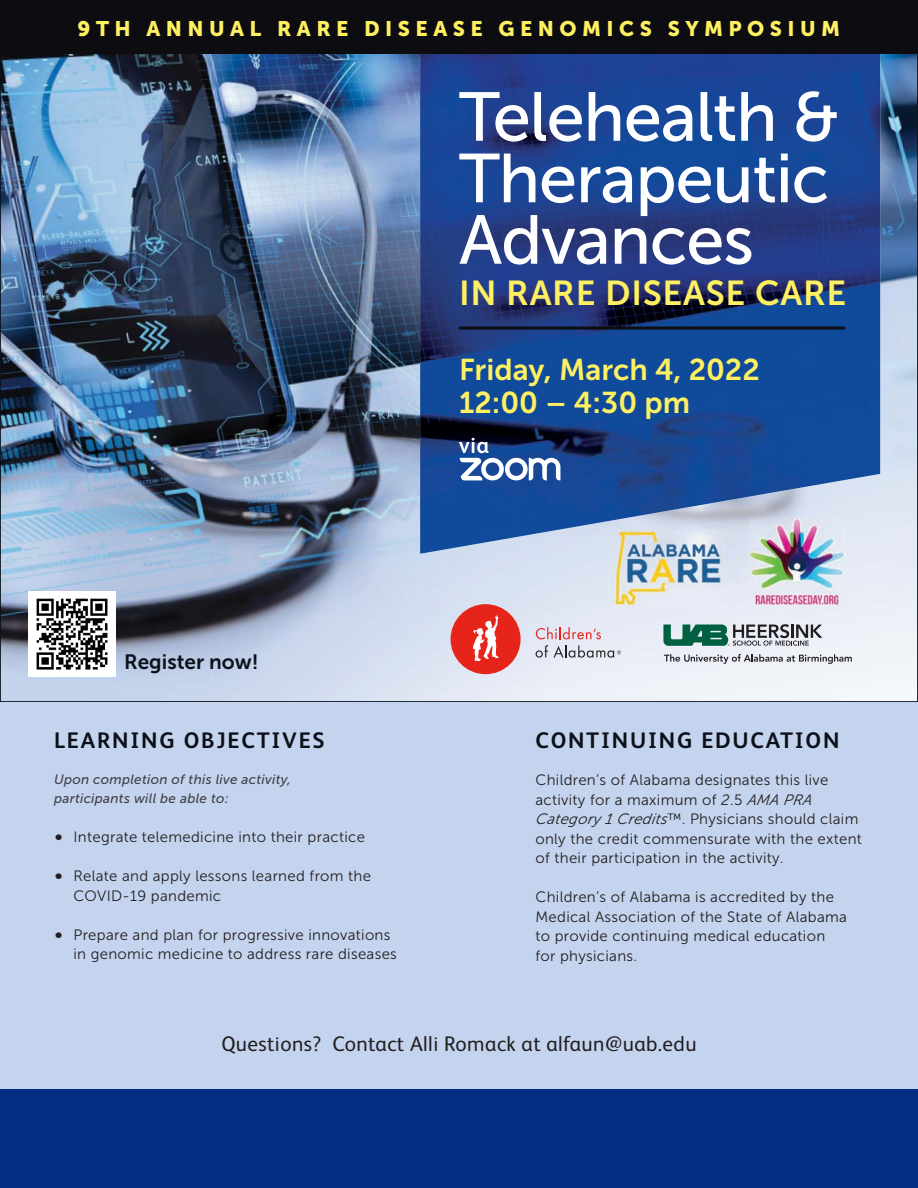
<style>
.page{position:relative;width:918px;height:1188px;background:#fff}
.page>*{position:absolute;margin:0;border:0;box-sizing:border-box;transform-origin:0 0}
.t1{font:69px/61.5px "Museo Sans 500";letter-spacing:-.02em;color:#fff}
.t2{font:34.5px "Museo Sans 700";letter-spacing:.02em;color:#fdf061}
.t3{font:30px/33.6px "Museo Sans 700";color:#fdf061}
.t4{font:700 22.5px "FS Albert";letter-spacing:.08em;color:#0b1019}
.t5{font:21.15px "FS Albert";letter-spacing:.02em;color:#231f20}
.t6{font:21px "Museo Sans 900";letter-spacing:.26em;color:#fdf061}
.t7{font:20.7px "Museo Sans 700";color:#0b121c}
.t8{font:15px/19.5px "Museo Sans 300";letter-spacing:.02em;color:#231f20}
.t9{font:italic 13.5px/19.5px "Museo Sans 500";letter-spacing:.02em;color:#424149}
.s1{font-family:"FS Albert";font-size:18px}
.s2{font-style:italic}
</style>
<div class="page">
<div style="left:0;top:648px;width:918px;height:540px;background:#c4d4ee"></div>
<div style="left:0;top:1089px;width:918px;height:99px;background:#032e82"></div>
<img style="left:2px;top:54px;width:914px;height:646px">
<img style="left:420px;top:54px;width:460px;height:500px">
<div style="left:0;top:0;width:918px;height:54px;background:#0d0c11"></div>
<img style="left:612px;top:531px;width:114px;height:77px">
<img style="left:749px;top:518px;width:96px;height:92px">
<hr style="left:459px;top:327px;width:386px;height:3px;background:#0d0c11">
<svg style="left:459px;top:438px;width:101px;height:42px"></svg>
<svg style="left:664px;top:654px;width:188px;height:10px;background:#babcc1"></svg>
<svg style="left:663px;top:624px;width:159px;height:22px;background:#789792"></svg>
<div style="left:451px;top:604px;width:70px;height:70px;background:#e72419;border-radius:50%"></div>
<svg style="left:473px;top:614px;width:26px;height:47px"></svg>
<svg style="left:536px;top:627px;width:65px;height:12px"></svg>
<svg style="left:536px;top:645px;width:85px;height:13px"></svg>
<div style="left:28px;top:592px;width:87px;height:85px;background:#fff"></div>
<img style="left:36px;top:598px;width:72px;height:72px">
<h3 class="t6" style="left:78px;top:17px;width:764px">9TH ANNUAL RARE DISEASE GENOMICS SYMPOSIUM</h3>
<h1 class="t1" style="left:459px;top:87px;width:382px">Telehealth &amp;<br>Therapeutic<br>Advances</h1>
<h2 class="t2" style="left:459px;top:274px;width:389px">IN RARE DISEASE CARE</h2>
<h3 class="t3" style="left:459px;top:352px;width:302px">Friday, March 4, 2022<br>12:00 – 4:30 pm</h3>
<h3 class="t7" style="left:124px;top:651px;width:136px">Register now!</h3>
<h3 class="t4" style="left:54px;top:727px;width:272px">LEARNING OBJECTIVES</h3>
<p class="t9" style="left:54px;top:769px;width:239px">Upon completion of this live activity, participants will be able to:</p>
<p class="t8" style="left:54px;top:827px;width:312px"><span class="s1">•</span> Integrate telemedicine into their practice</p>
<p class="t8" style="left:74px;top:866px;width:299px;text-indent:-20px"><span class="s1">•</span> Relate and apply lessons learned from the<br>COVID-19 pandemic</p>
<p class="t8" style="left:74px;top:925px;width:325px;text-indent:-20px"><span class="s1">•</span> Prepare and plan for progressive innovations in genomic medicine to address rare diseases</p>
<h3 class="t4" style="left:536px;top:727px;width:305px">CONTINUING EDUCATION</h3>
<p class="t8" style="left:535px;top:771px;width:328px">Children’s of Alabama designates this live activity for a maximum of <span class="s2">2</span>.5 <span class="s2">AMA PRA Category 1 Credits</span>™. Physicians should claim only the credit commensurate with the extent of their participation in the activity.</p>
<p class="t8" style="left:535px;top:888px;width:313px">Children’s of Alabama is accredited by the Medical Association of the State of Alabama to provide continuing medical education for physicians.</p>
<h3 class="t5" style="left:221px;top:1032px;width:477px">Questions? Contact Alli Romack at alfaun@uab.edu</h3>
</div>
